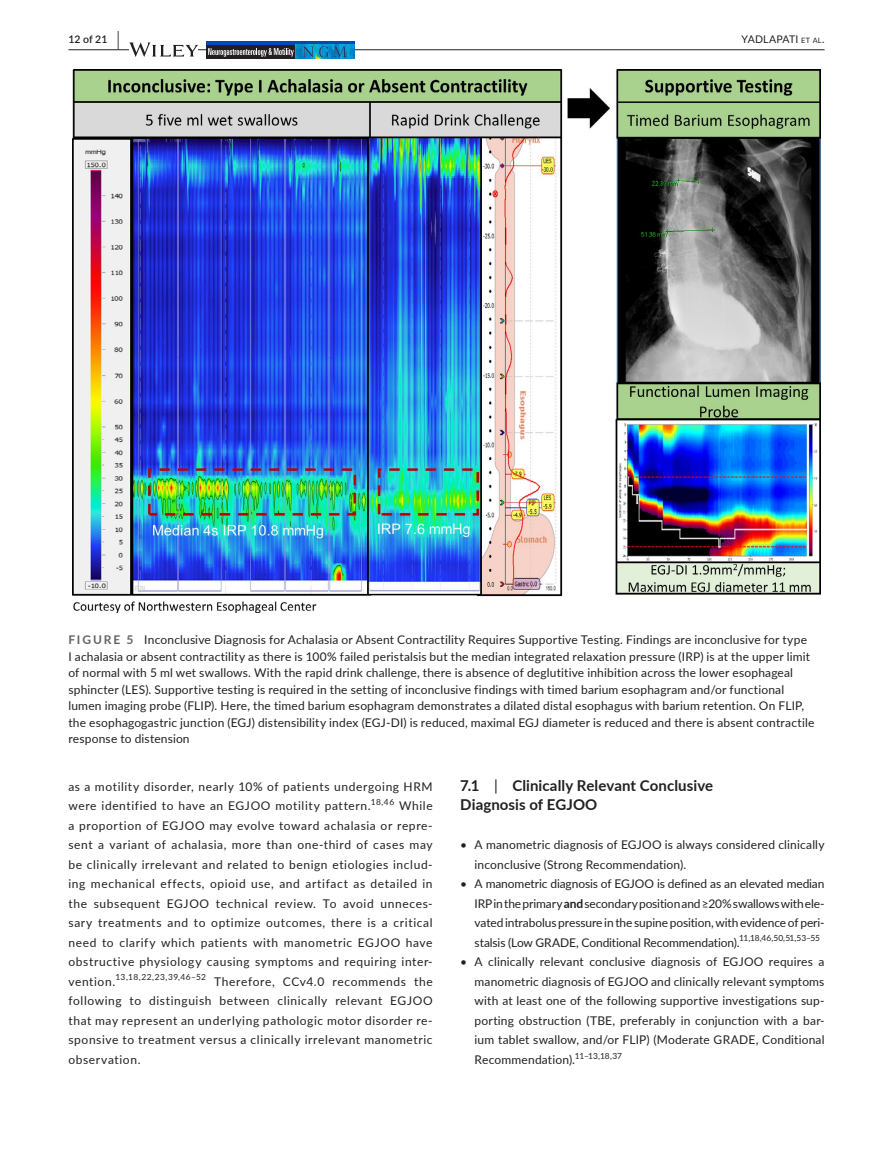
<style>
.page{position:relative;width:893px;height:1174px;background:#fff}
.page>*{position:absolute;margin:0;border:0;box-sizing:border-box;transform-origin:0 0}
.t1{font:700 15px/19.5px "Lato";letter-spacing:.005em;color:#231f20}
.t2{font:12px/19.5px "Lato";letter-spacing:.015em;color:#231f20;text-align:justify}
.t3{font:12px/19.5px "Lato";letter-spacing:.05em;color:#231f20}
.t4{font:10.5px "Lato";letter-spacing:.02em;color:#231f20}
.t5{font:600 10.5px "Lato";color:#231f20}
.t6{font:8.4px "Lato";letter-spacing:.03em;color:#231f20}
.t7{font:8.4px "Lato";letter-spacing:-.025em;color:#231f20}
.s1{font-size:19.5px}
.s2{font-size:7.35px}
.s3{font-weight:700;color:#636366}
.s4{font-weight:400}
.s5{font-weight:700}
</style>
<div class="page">
<hr style="left:68px;top:49px;width:756px;height:1px;background:#231f20">
<svg style="left:129px;top:42px;width:69px;height:15px"></svg>
<div style="left:206px;top:41px;width:149px;height:18px;background:#231f20"></div>
<svg style="left:208px;top:48px;width:86px;height:9px"></svg>
<hr style="left:206px;top:41px;width:149px;height:4px;background:#004aba">
<img style="left:295px;top:45px;width:60px;height:14px">
<img style="left:72px;top:69px;width:749px;height:543px">
<p class="t5" style="left:68px;top:31px;width:52px">12 of 21 <span class="s1">|</span></p>
<p class="t4" style="left:742px;top:31px;width:84px">YADLAPATI <span class="s2">et al</span>.</p>
<p class="t2" style="left:68px;top:631px;width:747px;line-height:16.5px;text-align:left"><span class="s3">FIGURE 5</span> Inconclusive Diagnosis for Achalasia or Absent Contractility Requires Supportive Testing. Findings are inconclusive for type<br>I achalasia or absent contractility as there is 100% failed peristalsis but the median integrated relaxation pressure (IRP) is at the upper limit of normal with 5 ml wet swallows. With the rapid drink challenge, there is absence of deglutitive inhibition across the lower esophageal sphincter (LES). Supportive testing is required in the setting of inconclusive findings with timed barium esophagram and/or functional lumen imaging probe (FLIP). Here, the timed barium esophagram demonstrates a dilated distal esophagus with barium retention. On FLIP, the esophagogastric junction (EGJ) distensibility index (EGJ-DI) is reduced, maximal EGJ diameter is reduced and there is absent contractile response to distension</p>
<p class="t3" style="left:68px;top:776px;width:366px">as a motility disorder, nearly 10% of patients undergoing HRM were identified to have an EGJOO motility pattern.</p>
<p class="t6" style="left:371px;top:796px;width:25px">18,46</p>
<p class="t2" style="left:68px;top:795px;width:366px;text-indent:331px">While a proportion of EGJOO may evolve toward achalasia or repre&shy;sent a variant of achalasia, more than one-third of cases may be clinically irrelevant and related to benign etiologies includ&shy;ing mechanical effects, opioid use, and artifact as detailed in the subsequent EGJOO technical review. To avoid unneces&shy;sary treatments and to optimize outcomes, there is a critical need to clarify which patients with manometric EGJOO have obstructive physiology causing symptoms and requiring inter&shy;vention.</p>
<p class="t6" style="left:115px;top:971px;width:92px">13,18,22,23,39,46–52</p>
<p class="t2" style="left:68px;top:971px;width:366px;text-indent:146px">Therefore, CCv4.0 recommends the following to distinguish between clinically relevant EGJOO that may represent an underlying pathologic motor disorder re&shy;sponsive to treatment versus a clinically irrelevant manometric observation.</p>
<p class="t1" style="left:460px;top:775px;width:254px">7.1 <span class="s4">|</span> Clinically Relevant Conclusive<br>Diagnosis of EGJOO</p>
<p class="t2" style="left:475px;top:834px;width:351px;text-indent:-14px">• A manometric diagnosis of EGJOO is always considered clinically inconclusive (Strong Recommendation).</p>
<p class="t2" style="left:475px;top:873px;width:351px;text-indent:-14px">• A manometric diagnosis of EGJOO is defined as an elevated median IRP in the primary <span class="s5">and</span>secondarypositionand≥20%swallowswithele&shy;vated intrabolus pressure in the supine position, with evidence of peri&shy;stalsis (Low GRADE, Conditional Recommendation).</p>
<p class="t7" style="left:739px;top:932px;width:83px">11,18,46,50,51,53–55</p>
<p class="t2" style="left:475px;top:951px;width:351px;text-indent:-14px">• A clinically relevant conclusive diagnosis of EGJOO requires a manometric diagnosis of EGJOO and clinically relevant symptoms with at least one of the following supportive investigations sup&shy;porting obstruction (TBE, preferably in conjunction with a bar&shy;ium tablet swallow, and/or FLIP) (Moderate GRADE, Conditional Recommendation).<sup>11–13,18,37</sup></p>
</div>
